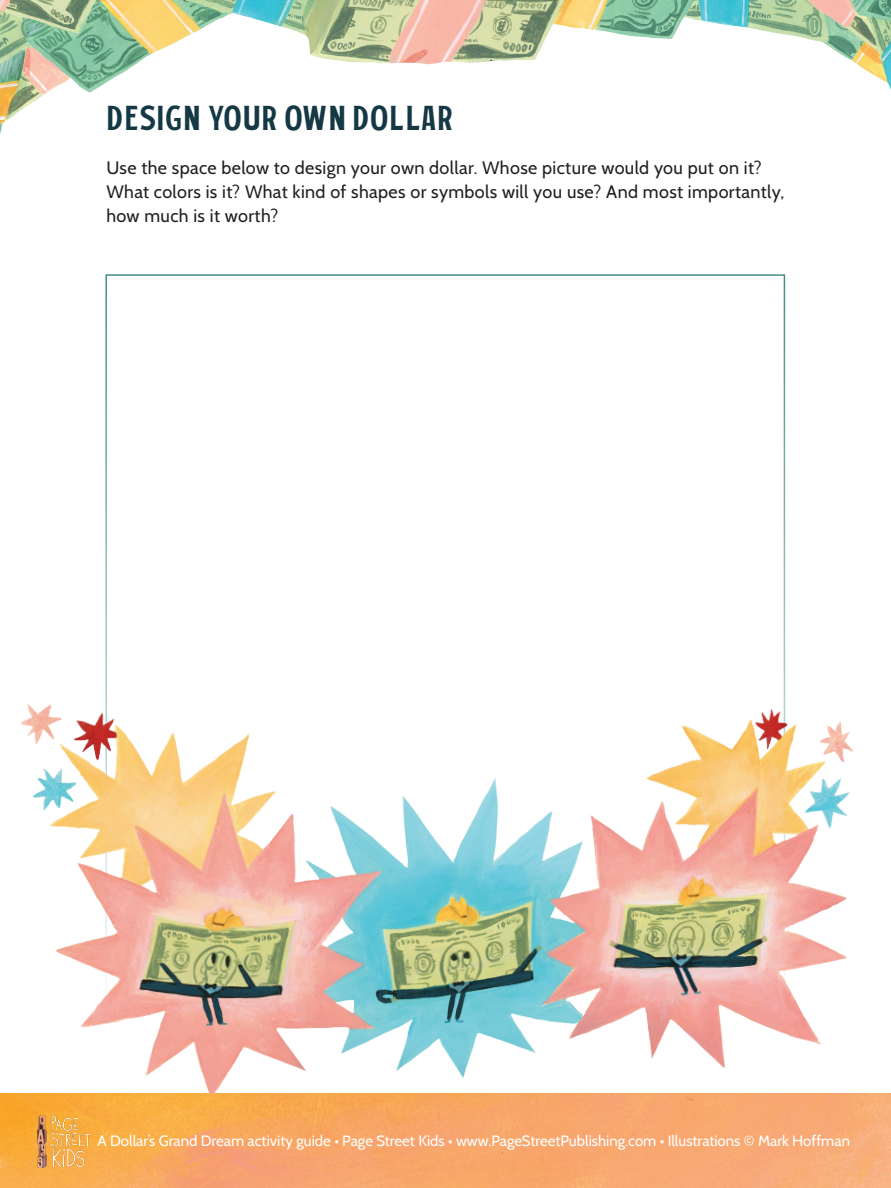
<style>
.page{position:relative;width:891px;height:1188px;background:#fff}
.page>*{position:absolute;margin:0;border:0;box-sizing:border-box;transform-origin:0 0}
.t1{font:33px "Haythem";letter-spacing:.02em;color:#153944}
.Body{font:18px/24px "Cabin";letter-spacing:.02em;color:#231f20}
.t2{font:15px "Cabin";color:#fff}
</style>
<div class="page">
<img style="left:0;top:1094px;width:891px;height:94px">
<img style="left:36px;top:1116px;width:53px;height:52px">
<img style="left:0;top:786px;width:872px;height:308px">
<img style="left:0;top:0;width:891px;height:786px">
<p class="t1" style="left:106px;top:99px;width:349px">DESIGN YOUR OWN DOLLAR</p>
<p class="Body" style="left:106px;top:156px;width:680px">Use the space below to design your own dollar. Whose picture would you put on it?<br>What colors is it? What kind of shapes or symbols will you use? And most importantly, how much is it worth?</p>
<p class="t2" style="left:98px;top:1131px;width:754px">A Dollar’s Grand Dream activity guide • Page Street Kids • www.PageStreetPublishing.com • Illustrations © Mark Hoffman</p>
</div>
